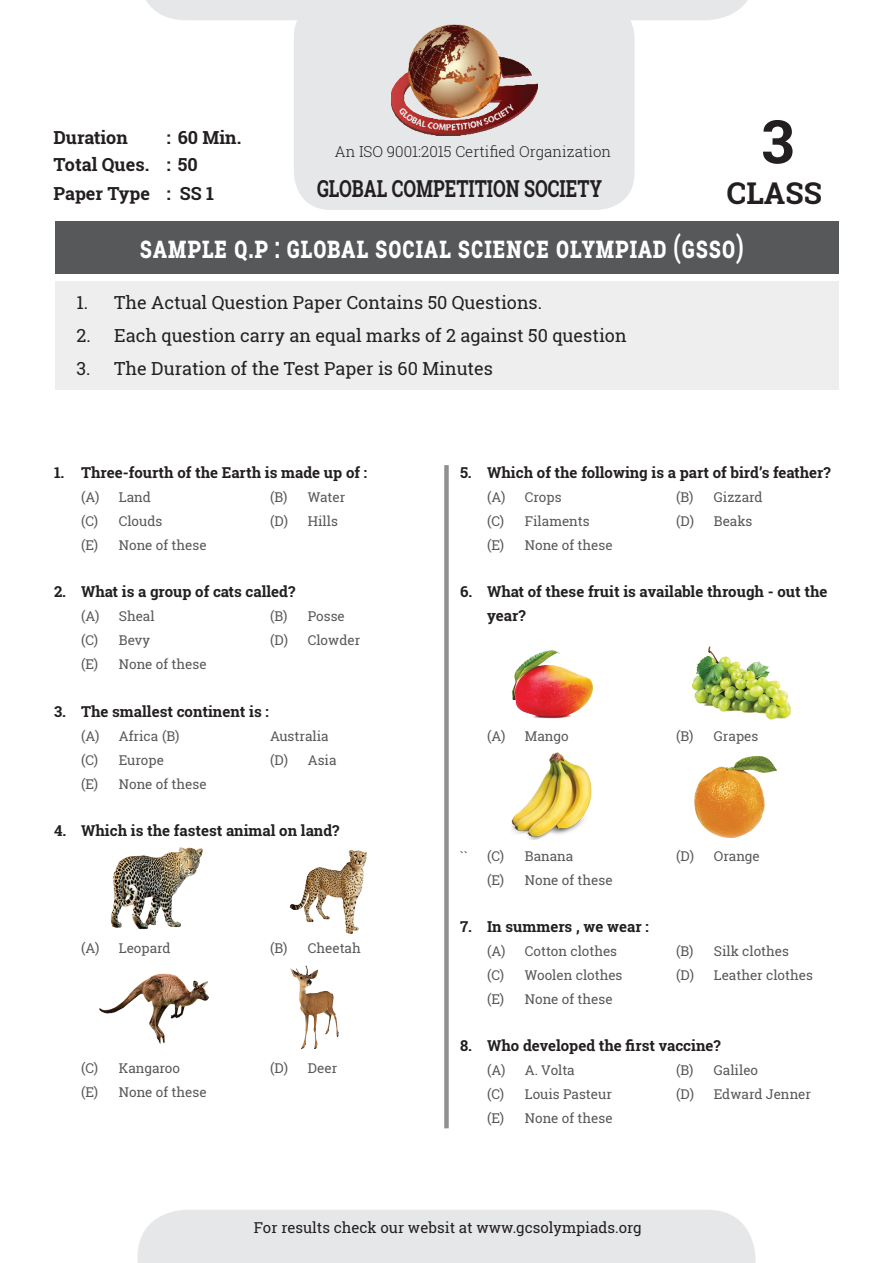
<style>
.page{position:relative;width:893px;height:1263px;background:#fff}
.page>*{position:absolute;margin:0;border:0;box-sizing:border-box;transform-origin:0 0}
.t1{font:700 60px "Roboto Slab";color:#231f20}
.t2{font:700 30.3px "Roboto Slab";color:#fff;scale:.74 1}
.t3{font:700 30px "Roboto Slab";color:#231f20}
.t4{font:700 23.4px "Roboto Slab";color:#231f20;scale:.77 1}
.t5{font:18px "Roboto Slab";color:#231f20}
.t6{font:700 18px/27.5px "Roboto Slab";color:#231f20}
.t7{font:700 15px/23.2px "Roboto Slab";color:#231f20}
.t8{font:15px "Roboto Slab";color:#231f20}
.t9{font:300 15px "Roboto Slab";color:#231f20}
.t10{font:13.5px "Roboto Slab";color:#57585a}
</style>
<div class="page">
<div style="left:294px;top:0;width:340px;height:210px;background:#e6e7e9;border-radius:38px"></div>
<div style="left:55px;top:221px;width:783px;height:52px;background:#57585a"></div>
<img style="left:391px;top:24px;width:146px;height:111px">
<div style="left:137px;top:1210px;width:618px;height:53px;background:#e6e7e9"></div>
<svg style="left:146px;top:0;width:602px;height:20px"></svg>
<div style="left:56px;top:282px;width:783px;height:108px;background:#eeeeef"></div>
<div style="left:444px;top:465px;width:5px;height:663px;background:#918f8f"></div>
<img style="left:110px;top:847px;width:94px;height:83px">
<img style="left:289px;top:849px;width:78px;height:85px">
<img style="left:99px;top:974px;width:110px;height:69px">
<img style="left:290px;top:966px;width:49px;height:82px">
<img style="left:511px;top:650px;width:82px;height:69px">
<img style="left:692px;top:646px;width:99px;height:74px">
<img style="left:511px;top:752px;width:81px;height:88px">
<img style="left:694px;top:756px;width:83px;height:82px">
<h3 class="t6" style="left:54px;top:124px;width:189px;text-indent:113px">: 60 Min.<br>Total Ques. : 50</h3>
<h3 class="t6" style="left:54px;top:124px;width:76px">Duration</h3>
<p class="t9" style="left:335px;top:141px;width:278px">An ISO 9001:2015 Certified Organization</p>
<h1 class="t1" style="left:761px;top:100px;width:34px">3</h1>
<h3 class="t4" style="left:317px;top:172px;width:372px">global competition society</h3>
<h2 class="t2" style="left:140px;top:227px;width:818px">Sample Q.P : Global social science Olympiad (GsSO)</h2>
<h3 class="t3" style="left:727px;top:172px;width:96px">Class</h3>
<h3 class="t6" style="left:54px;top:179px;width:162px">Paper Type : SS 1</h3>
<h3 class="t5" style="left:76px;top:290px;width:467px">1. The Actual Question Paper Contains 50 Questions.</h3>
<h3 class="t5" style="left:76px;top:323px;width:552px">2. Each question carry an equal marks of 2 against 50 question</h3>
<h3 class="t5" style="left:76px;top:356px;width:418px">3. The Duration of the Test Paper is 60 Minutes</h3>
<p class="t7" style="left:54px;top:461px;width:314px">1. Three-fourth of the Earth is made up of :</p>
<p class="t10" style="left:81px;top:488px;width:71px">(A) Land</p>
<p class="t10" style="left:270px;top:488px;width:77px">(B) Water</p>
<p class="t10" style="left:81px;top:512px;width:83px">(C) Clouds</p>
<p class="t10" style="left:270px;top:512px;width:69px">(D) Hills</p>
<p class="t10" style="left:81px;top:536px;width:127px">(E) None of these</p>
<p class="t7" style="left:54px;top:580px;width:243px">2. What is a group of cats called?</p>
<p class="t10" style="left:81px;top:607px;width:75px">(A) Sheal</p>
<p class="t10" style="left:270px;top:607px;width:76px">(B) Posse</p>
<p class="t10" style="left:81px;top:631px;width:71px">(C) Bevy</p>
<p class="t10" style="left:270px;top:631px;width:92px">(D) Clowder</p>
<p class="t10" style="left:81px;top:655px;width:127px">(E) None of these</p>
<p class="t7" style="left:54px;top:699px;width:216px">3. The smallest continent is :</p>
<p class="t10" style="left:81px;top:726px;width:100px">(A) Africa (B)</p>
<p class="t10" style="left:270px;top:726px;width:60px">Australia</p>
<p class="t10" style="left:81px;top:751px;width:84px">(C) Europe</p>
<p class="t10" style="left:270px;top:751px;width:68px">(D) Asia</p>
<p class="t10" style="left:81px;top:775px;width:127px">(E) None of these</p>
<p class="t7" style="left:54px;top:819px;width:287px">4. Which is the fastest animal on land?</p>
<p class="t10" style="left:81px;top:939px;width:91px">(A) Leopard</p>
<p class="t10" style="left:270px;top:939px;width:92px">(B) Cheetah</p>
<p class="t10" style="left:81px;top:1059px;width:101px">(C) Kangaroo</p>
<p class="t10" style="left:270px;top:1059px;width:69px">(D) Deer</p>
<p class="t10" style="left:81px;top:1083px;width:127px">(E) None of these</p>
<p class="t7" style="left:460px;top:461px;width:372px">5. Which of the following is a part of bird’s feather?</p>
<p class="t10" style="left:487px;top:488px;width:76px">(A) Crops</p>
<p class="t10" style="left:676px;top:488px;width:88px">(B) Gizzard</p>
<p class="t10" style="left:487px;top:512px;width:104px">(C) Filaments</p>
<p class="t10" style="left:676px;top:512px;width:78px">(D) Beaks</p>
<p class="t10" style="left:487px;top:536px;width:127px">(E) None of these</p>
<p class="t7" style="left:487px;top:580px;width:342px;text-indent:-27px">6. What of these fruit is available through - out the year?</p>
<p class="t10" style="left:487px;top:726px;width:83px">(A) Mango</p>
<p class="t10" style="left:676px;top:726px;width:84px">(B) Grapes</p>
<p class="t10" style="left:460px;top:846px;width:9px">``</p>
<p class="t10" style="left:487px;top:846px;width:88px">(C) Banana</p>
<p class="t10" style="left:676px;top:846px;width:85px">(D) Orange</p>
<p class="t10" style="left:487px;top:870px;width:127px">(E) None of these</p>
<p class="t7" style="left:460px;top:915px;width:190px">7. In summers , we wear :</p>
<p class="t10" style="left:487px;top:942px;width:132px">(A) Cotton clothes</p>
<p class="t10" style="left:676px;top:942px;width:114px">(B) Silk clothes</p>
<p class="t10" style="left:487px;top:966px;width:137px">(C) Woolen clothes</p>
<p class="t10" style="left:676px;top:966px;width:138px">(D) Leather clothes</p>
<p class="t10" style="left:487px;top:990px;width:127px">(E) None of these</p>
<p class="t7" style="left:460px;top:1034px;width:262px">8. Who developed the first vaccine?</p>
<p class="t10" style="left:487px;top:1061px;width:89px">(A) A. Volta</p>
<p class="t10" style="left:676px;top:1061px;width:84px">(B) Galileo</p>
<p class="t10" style="left:487px;top:1085px;width:126px">(C) Louis Pasteur</p>
<p class="t10" style="left:676px;top:1085px;width:137px">(D) Edward Jenner</p>
<p class="t10" style="left:487px;top:1109px;width:127px">(E) None of these</p>
<p class="t8" style="left:254px;top:1217px;width:389px">For results check our websit at www.gcsolympiads.org</p>
</div>
